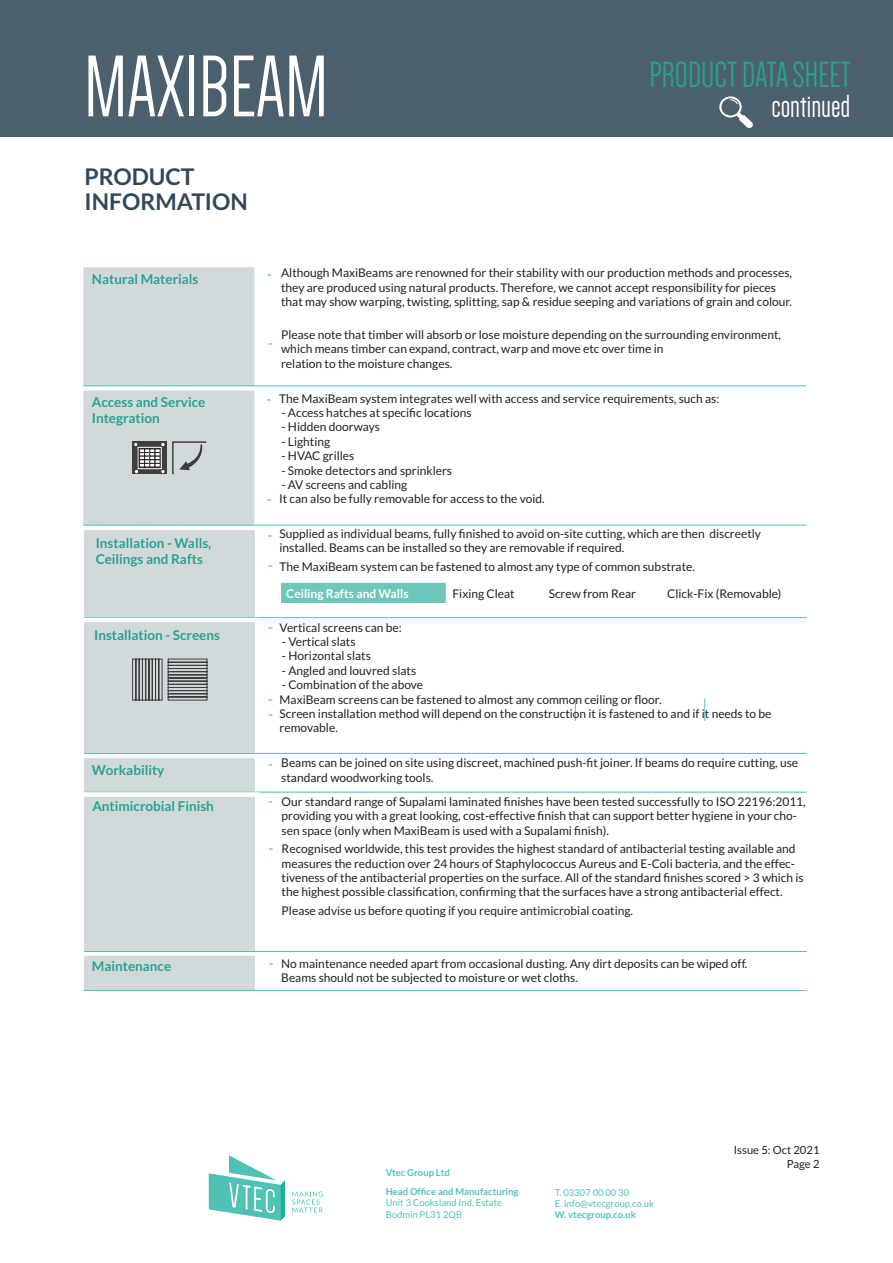
<style>
.page{position:relative;width:893px;height:1263px;background:#fff}
.page>*{position:absolute;margin:0;border:0;box-sizing:border-box;transform-origin:0 0}
.t1{font:90px "Dense";color:#fff}
.t2{font:37.5px "Dense";color:#28a28f}
.t3{font:33px "Dense";color:#fff}
.t4{font:700 22.95px/24.6px "Lato";color:#334856}
.t5{font:700 13.5px/16.2px "Lato";color:#28a28f}
.t6{font:700 13.5px "Lato";color:#6dc7ba}
.t7{font:12px/14.4px "Lato";color:#231f20}
.t8{font:700 12px "Lato";color:#fff}
.t9{font:11.25px/13.5px "Lato";color:#231f20;text-align:right}
.t10{font:9.45px/11.4px "Lato";color:#50c1b5}
.t11{font:700 9.45px/19px "Lato";color:#50c1b5}
.s1{font-weight:700;font-size:13.5px;color:#6dc7ba}
</style>
<div class="page">
<svg style="left:292px;top:1191px;width:31px;height:21px"></svg>
<svg style="left:209px;top:1155px;width:76px;height:66px"></svg>
<hr style="left:84px;top:792px;width:723px;height:1px;background:#50c1b5">
<svg style="left:704px;top:699px;width:1px;height:22px"></svg>
<svg style="left:575px;top:699px;width:1px;height:22px"></svg>
<hr style="left:84px;top:990px;width:723px;height:1px;background:#50c1b5">
<hr style="left:84px;top:617px;width:723px;height:1px;background:#50c1b5">
<hr style="left:84px;top:525px;width:722px;height:1px;background:#50c1b5">
<hr style="left:83px;top:386px;width:723px;height:1px;background:#50c1b5">
<hr style="left:84px;top:753px;width:723px;height:1px;background:#50c1b5">
<hr style="left:84px;top:951px;width:723px;height:1px;background:#50c1b5">
<div style="left:280px;top:582px;width:166px;height:22px;background:#6dc7ba"></div>
<hr style="left:280px;top:581px;width:166px;height:2px;background:#fff">
<svg style="left:280px;top:583px;width:1px;height:20px"></svg>
<hr style="left:280px;top:603px;width:167px;height:1px;background:#fff">
<div style="left:0;top:0;width:893px;height:137px;background:#4c5f6c"></div>
<svg style="left:719px;top:96px;width:34px;height:32px"></svg>
<svg style="left:83px;top:267px;width:179px;height:724px;background:#d1d8d9"></svg>
<h1 class="t1" style="left:84px;top:43px;width:246px">MAXIBEAM</h1>
<h3 class="t4" style="left:85px;top:164px;width:165px">PRODUCT<br>INFORMATION</h3>
<h2 class="t2" style="left:650px;top:56px;width:203px">PRODUCT DATA SHEET</h2>
<h3 class="t3" style="left:771px;top:90px;width:81px">continued</h3>
<p class="t5" style="left:92px;top:271px;width:108px">Natural Materials</p>
<p class="t6" style="left:267px;top:266px;width:6px">-</p>
<p class="t6" style="left:268px;top:335px;width:6px">-</p>
<p class="t7" style="left:281px;top:266px;width:512px">Although MaxiBeams are renowned for their stability with our production methods and processes, they are produced using natural products. Therefore, we cannot accept responsibility for pieces that may show warping, twisting, splitting, sap &amp; residue seeping and variations of grain and colour.</p>
<p class="t7" style="left:281px;top:327px;width:501px">Please note that timber will absorb or lose moisture depending on the surrounding environment, which means timber can expand, contract, warp and move etc over time in<br>relation to the moisture changes.</p>
<p class="t5" style="left:92px;top:394px;width:115px">Access and Service<br>Integration</p>
<p class="t6" style="left:267px;top:391px;width:6px">-</p>
<p class="t6" style="left:267px;top:492px;width:6px">-</p>
<p class="t7" style="left:279px;top:391px;width:442px">The MaxiBeam system integrates well with access and service requirements, such as:</p>
<p class="t7" style="left:281px;top:405px;width:192px">- Access hatches at specific locations</p>
<p class="t7" style="left:281px;top:420px;width:100px">- Hidden doorways</p>
<p class="t7" style="left:281px;top:434px;width:50px">- Lighting</p>
<p class="t7" style="left:281px;top:449px;width:75px">- HVAC grilles</p>
<p class="t7" style="left:281px;top:463px;width:172px">- Smoke detectors and sprinklers</p>
<p class="t7" style="left:279px;top:477px;width:267px">- AV screens and cabling<br>It can also be fully removable for access to the void.</p>
<p class="t5" style="left:96px;top:535px;width:117px">Installation - Walls,<br>Ceilings and Rafts</p>
<p class="t7" style="left:280px;top:526px;width:483px">Supplied as individual beams, fully finished to avoid on-site cutting, which are then discreetly installed. Beams can be installed so they are removable if required.</p>
<p class="t7" style="left:280px;top:559px;width:417px">The MaxiBeam system can be fastened to almost any type of common substrate.</p>
<p class="t8" style="left:286px;top:586px;width:124px">Ceiling Rafts and Walls</p>
<p class="t7" style="left:452px;top:586px;width:64px">Fixing Cleat</p>
<p class="t7" style="left:549px;top:586px;width:89px">Screw from Rear</p>
<p class="t7" style="left:667px;top:586px;width:116px">Click-Fix (Removable)</p>
<p class="t6" style="left:268px;top:528px;width:6px">-</p>
<p class="t6" style="left:268px;top:558px;width:6px">-</p>
<p class="t5" style="left:94px;top:627px;width:127px">Installation - Screens</p>
<p class="t7" style="left:280px;top:620px;width:124px">Vertical screens can be:</p>
<p class="t7" style="left:282px;top:634px;width:75px">- Vertical slats</p>
<p class="t7" style="left:282px;top:649px;width:91px">- Horizontal slats</p>
<p class="t7" style="left:282px;top:663px;width:136px">- Angled and louvred slats</p>
<p class="t7" style="left:280px;top:677px;width:494px">- Combination of the above<br>MaxiBeam screens can be fastened to almost any common ceiling or floor.<br>Screen installation method will depend on the construction it is fastened to and if it needs to be removable.</p>
<p class="t6" style="left:268px;top:619px;width:6px">-</p>
<p class="t6" style="left:268px;top:691px;width:6px">-</p>
<p class="t6" style="left:268px;top:706px;width:6px">-</p>
<p class="t5" style="left:92px;top:761px;width:74px">Workability</p>
<p class="t6" style="left:268px;top:756px;width:6px">-</p>
<p class="t7" style="left:281px;top:756px;width:518px">Beams can be joined on site using discreet, machined push-fit joiner. If beams do require cutting, use standard woodworking tools.</p>
<p class="t5" style="left:92px;top:798px;width:123px">Antimicrobial Finish</p>
<p class="t7" style="left:282px;top:794px;width:526px;text-indent:-14px"><span class="s1">-</span> Our standard range of Supalami laminated finishes have been tested successfully to ISO 22196:2011, providing you with a great looking, cost-effective finish that can support better hygiene in your cho&shy;sen space (only when MaxiBeam is used with a Supalami finish).</p>
<p class="t7" style="left:282px;top:841px;width:524px">Recognised worldwide, this test provides the highest standard of antibacterial testing available and measures the reduction over 24 hours of Staphylococcus Aureus and E-Coli bacteria, and the effec&shy;tiveness of the antibacterial properties on the surface. All of the standard finishes scored &gt; 3 which is the highest possible classification, confirming that the surfaces have a strong antibacterial effect.</p>
<p class="t7" style="left:282px;top:903px;width:353px">Please advise us before quoting if you require antimicrobial coating.</p>
<p class="t6" style="left:268px;top:840px;width:6px">-</p>
<p class="t5" style="left:92px;top:958px;width:81px">Maintenance</p>
<p class="t6" style="left:269px;top:955px;width:6px">-</p>
<p class="t7" style="left:281px;top:956px;width:468px">No maintenance needed apart from occasional dusting. Any dirt deposits can be wiped off.<br>Beams should not be subjected to moisture or wet cloths.</p>
<p class="t11" style="left:386px;top:1163px;width:134px">Vtec Group Ltd<br>Head Office and Manufacturing</p>
<p class="t10" style="left:386px;top:1197px;width:118px">Unit 3 Cooksland Ind. Estate<br>Bodmin PL31 2QB</p>
<p class="t10" style="left:555px;top:1186px;width:101px">T. 03307 00 00 30<br>E. info@vtecgroup.co.uk</p>
<p class="t11" style="left:555px;top:1205px;width:82px">W. vtecgroup.co.uk</p>
<p class="t9" style="left:734px;top:1143px;width:87px">Issue 5: Oct 2021<br>Page 2</p>
</div>
